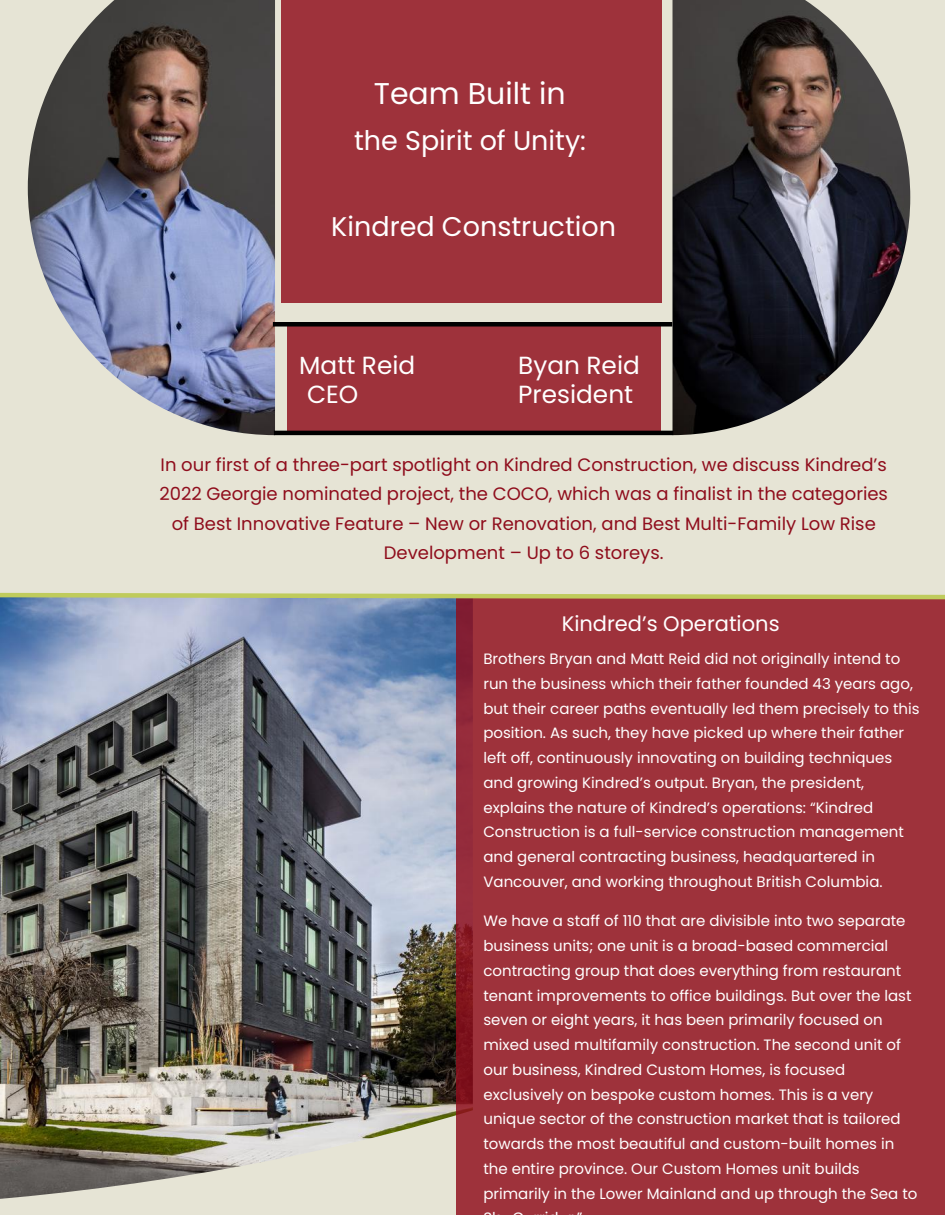
<style>
.page{position:relative;width:945px;height:1215px;background:#e6e4d5}
.page>*{position:absolute;margin:0;border:0;box-sizing:border-box;transform-origin:0 0}
.t1{font:30px "Poppins";color:#fff}
.t2{font:27px "Poppins";color:#fff}
.t3{font:24.75px "Poppins";color:#fff}
.t4{font:21px "Poppins";color:#fff}
.t5{font:18px/29.2px "Poppins";color:#8f0d1c;text-align:center}
.t6{font:15px/24.8px "Poppins";color:#fff}
</style>
<div class="page">
<div style="left:281px;top:0;width:381px;height:302px;background:#9e323b"></div>
<img style="left:28px;top:0;width:247px;height:435px">
<img style="left:673px;top:0;width:237px;height:435px">
<div style="left:287px;top:325px;width:374px;height:106px;background:#9e323b"></div>
<img style="left:0;top:602px;width:456px;height:597px">
<div style="left:456px;top:595px;width:489px;height:620px;background:#9e323b"></div>
<div style="left:273px;top:322px;width:399px;height:5px;background:#000"></div>
<hr style="left:274px;top:431px;width:399px;height:4px;background:#000">
<svg style="left:0;top:592px;width:945px;height:10px"></svg>
<h1 class="t1" style="left:374px;top:72px;width:193px">Team Built in</h1>
<h2 class="t2" style="left:354px;top:122px;width:233px">the Spirit of Unity:</h2>
<h2 class="t2" style="left:331px;top:207px;width:286px">Kindred Construction</h2>
<h3 class="t3" style="left:299px;top:348px;width:117px">Matt Reid</h3>
<h3 class="t3" style="left:518px;top:348px;width:123px">Byan Reid</h3>
<h3 class="t3" style="left:307px;top:377px;width:53px">CEO</h3>
<h3 class="t3" style="left:518px;top:377px;width:116px">President</h3>
<p class="t5" style="left:159px;top:450px;width:730px">In our first of a three-part spotlight on Kindred Construction, we discuss Kindred’s 2022 Georgie nominated project, the COCO, which was a finalist in the categories of Best Innovative Feature – New or Renovation, and Best Multi-Family Low Rise Development – Up to 6 storeys.</p>
<h3 class="t4" style="left:562px;top:609px;width:219px">Kindred’s Operations</h3>
<p class="t6" style="left:483px;top:647px;width:438px">Brothers Bryan and Matt Reid did not originally intend to run the business which their father founded 43 years ago, but their career paths eventually led them precisely to this position. As such, they have picked up where their father left off, continuously innovating on building techniques and growing Kindred’s output. Bryan, the president, explains the nature of Kindred’s operations: “Kindred Construction is a full-service construction management and general contracting business, headquartered in Vancouver, and working throughout British Columbia.</p>
<p class="t6" style="left:483px;top:909px;width:424px">We have a staff of 110 that are divisible into two separate</p>
<p class="t6" style="left:483px;top:933px;width:406px">business units; one unit is a broad-based commercial</p>
<p class="t6" style="left:483px;top:958px;width:419px">contracting group that does everything from restaurant</p>
<p class="t6" style="left:483px;top:983px;width:430px">tenant improvements to office buildings. But over the last</p>
<p class="t6" style="left:483px;top:1008px;width:401px">seven or eight years, it has been primarily focused on</p>
<p class="t6" style="left:483px;top:1032px;width:419px">mixed used multifamily construction. The second unit of</p>
<p class="t6" style="left:483px;top:1057px;width:364px">our business, Kindred Custom Homes, is focused</p>
<p class="t6" style="left:483px;top:1082px;width:391px">exclusively on bespoke custom homes. This is a very</p>
<p class="t6" style="left:483px;top:1107px;width:419px">unique sector of the construction market that is tailored</p>
<p class="t6" style="left:483px;top:1131px;width:413px">towards the most beautiful and custom-built homes in</p>
<p class="t6" style="left:483px;top:1156px;width:378px">the entire province. Our Custom Homes unit builds</p>
<p class="t6" style="left:483px;top:1181px;width:436px">primarily in the Lower Mainland and up through the Sea to</p>
<p class="t6" style="left:577px;top:1206px;width:7px">”</p>
</div>
